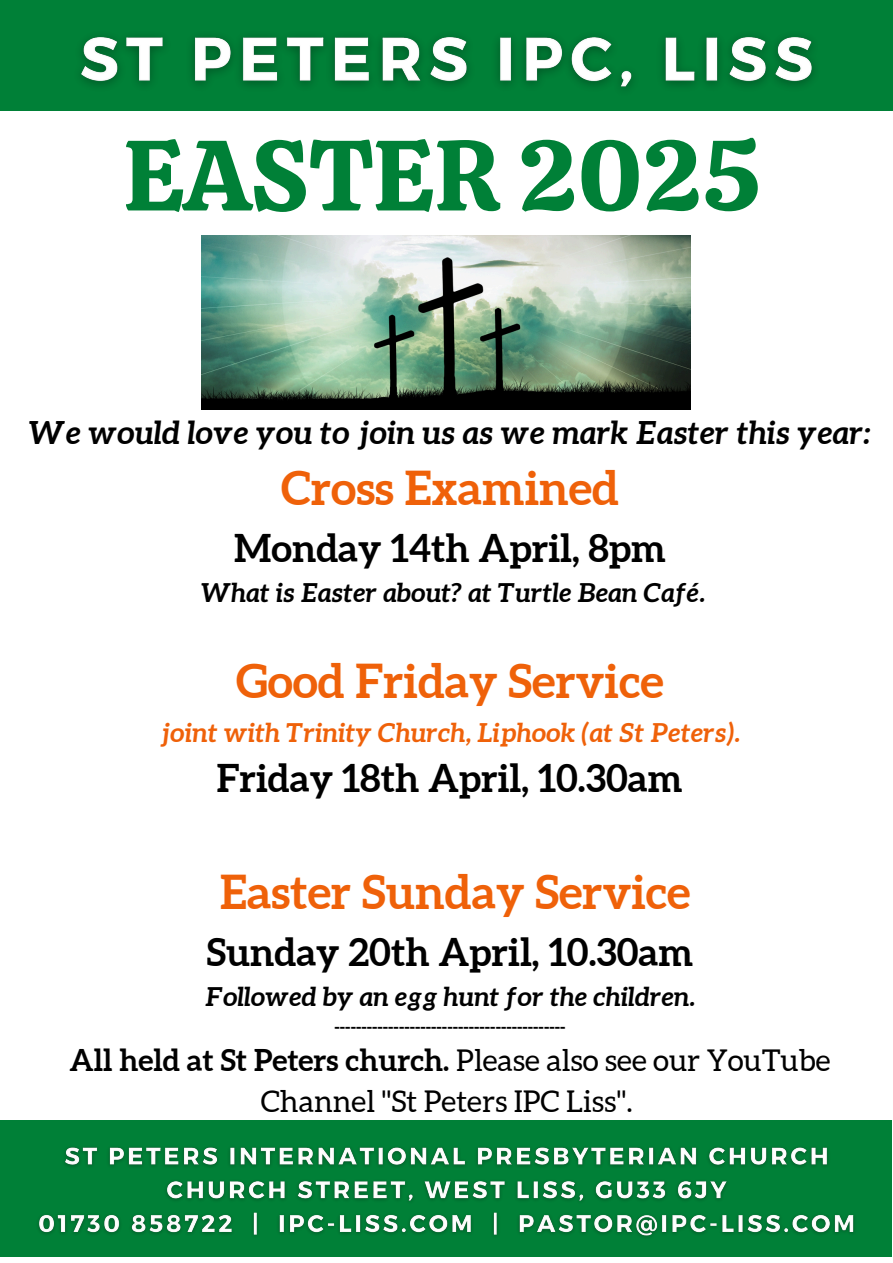
<style>
.page{position:relative;width:893px;height:1263px;background:#fff}
.page>*{position:absolute;margin:0;border:0;box-sizing:border-box;transform-origin:0 0}
.t1{font:99.75px "Calistoga";color:#008037}
.t2{font:700 46.72px "Aleo";color:#ef6109}
.t3{font:700 38.25px "Aleo";color:#000}
.t4{font:italic 700 31.95px "Aleo";color:#000}
.t5{font:30px/41.6px "Aleo";color:#000;text-align:center}
.t6{font:italic 700 26.25px "Aleo";color:#000}
.t7{font:italic 700 26.25px "Aleo";color:#ef6109}
.t8{font:700 17.02px "Aleo";color:#000}
.s1{font-weight:700}
</style>
<div class="page">
<div style="left:0;top:1120px;width:891px;height:137px;background:#008037"></div>
<div style="left:0;top:0;width:892px;height:111px;background:#008037"></div>
<img style="left:202px;top:236px;width:488px;height:173px">
<img style="left:80px;top:36px;width:734px;height:52px">
<img style="left:38px;top:1147px;width:817px;height:90px">
<p class="t1" style="left:123px;top:111px;width:640px">EASTER 2025</p>
<p class="t4" style="left:29px;top:414px;width:843px">We would love you to join us as we mark Easter this year:</p>
<p class="t2" style="left:281px;top:461px;width:339px">Cross Examined</p>
<p class="t3" style="left:234px;top:526px;width:433px">Monday 14th April, 8pm</p>
<p class="t6" style="left:201px;top:577px;width:505px">What is Easter about? at Turtle Bean Café.</p>
<h1 class="t2" style="left:236px;top:654px;width:429px">Good Friday Service</h1>
<p class="t7" style="left:160px;top:718px;width:581px">joint with Trinity Church, Liphook (at St Peters).</p>
<h2 class="t3" style="left:217px;top:756px;width:467px">Friday 18th April, 10.30am</h2>
<p class="t2" style="left:220px;top:865px;width:472px">Easter Sunday Service</p>
<p class="t3" style="left:207px;top:930px;width:488px">Sunday 20th April, 10.30am</p>
<p class="t6" style="left:205px;top:981px;width:491px">Followed by an egg hunt for the children.</p>
<p class="t8" style="left:334px;top:1017px;width:232px">-------------------------------------------</p>
<p class="t5" style="left:70px;top:1039px;width:762px"><span class="s1">All held at St Peters church.</span> Please also see our YouTube<br>Channel "St Peters IPC Liss".</p>
</div>
